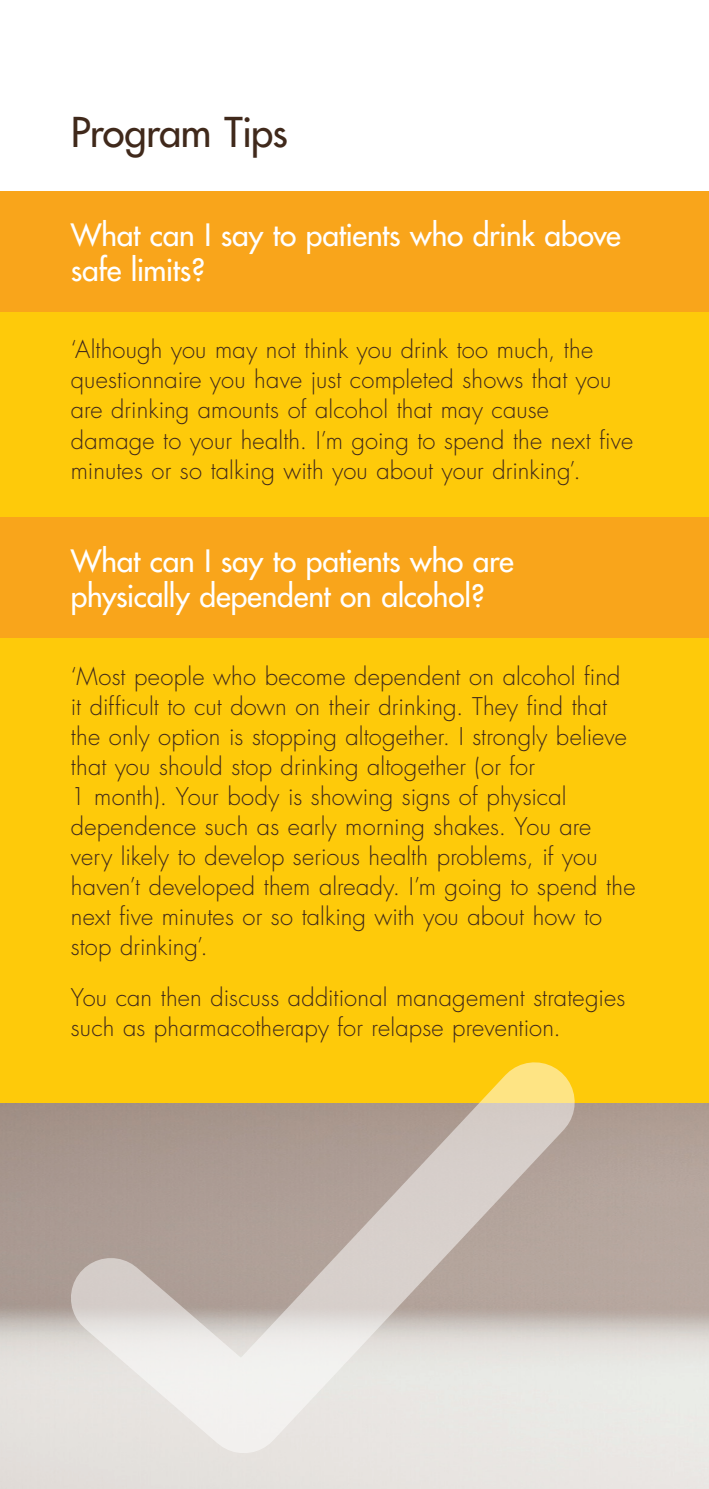
<style>
.page{position:relative;width:709px;height:1489px;background:#fff}
.page>*{position:absolute;margin:0;border:0;box-sizing:border-box;transform-origin:0 0}
.t1{font:40px "Futura";letter-spacing:-.02em;color:#40291b}
.t2{font:30px/35px "Futura";letter-spacing:-.01em;color:#fff}
.t3{font:300 23.75px/30px "Futura";letter-spacing:.005em;color:#40291b}
</style>
<div class="page">
<div style="left:0;top:191px;width:709px;height:1297px;background:#feca0a"></div>
<div style="left:0;top:191px;width:709px;height:121px;background:#f9a51b"></div>
<div style="left:0;top:517px;width:709px;height:121px;background:#f9a51b"></div>
<img style="left:0;top:1103px;width:709px;height:385px">
<svg style="left:68px;top:1062px;width:509px;height:393px;background:#cfc2aa"></svg>
<h1 class="t1" style="left:71px;top:107px;width:218px">Program Tips</h1>
<p class="t2" style="left:71px;top:217px;width:551px">What can I say to patients who drink above safe limits?</p>
<p class="t3" style="left:71px;top:335px;width:564px">‘Although you may not think you drink too much, the questionnaire you have just completed shows that you are drinking amounts of alcohol that may cause damage to your health. I’m going to spend the next five minutes or so talking with you about your drinking’.</p>
<p class="t2" style="left:71px;top:543px;width:444px">What can I say to patients who are physically dependent on alcohol?</p>
<p class="t3" style="left:71px;top:661px;width:566px">‘Most people who become dependent on alcohol find it difficult to cut down on their drinking. They find that the only option is stopping altogether. I strongly believe that you should stop drinking altogether (or for<br>1 month). Your body is showing signs of physical dependence such as early morning shakes. You are very likely to develop serious health problems, if you haven’t developed them already. I’m going to spend the next five minutes or so talking with you about how to stop drinking’.</p>
<p class="t3" style="left:71px;top:983px;width:556px">You can then discuss additional management strategies such as pharmacotherapy for relapse prevention.</p>
</div>
